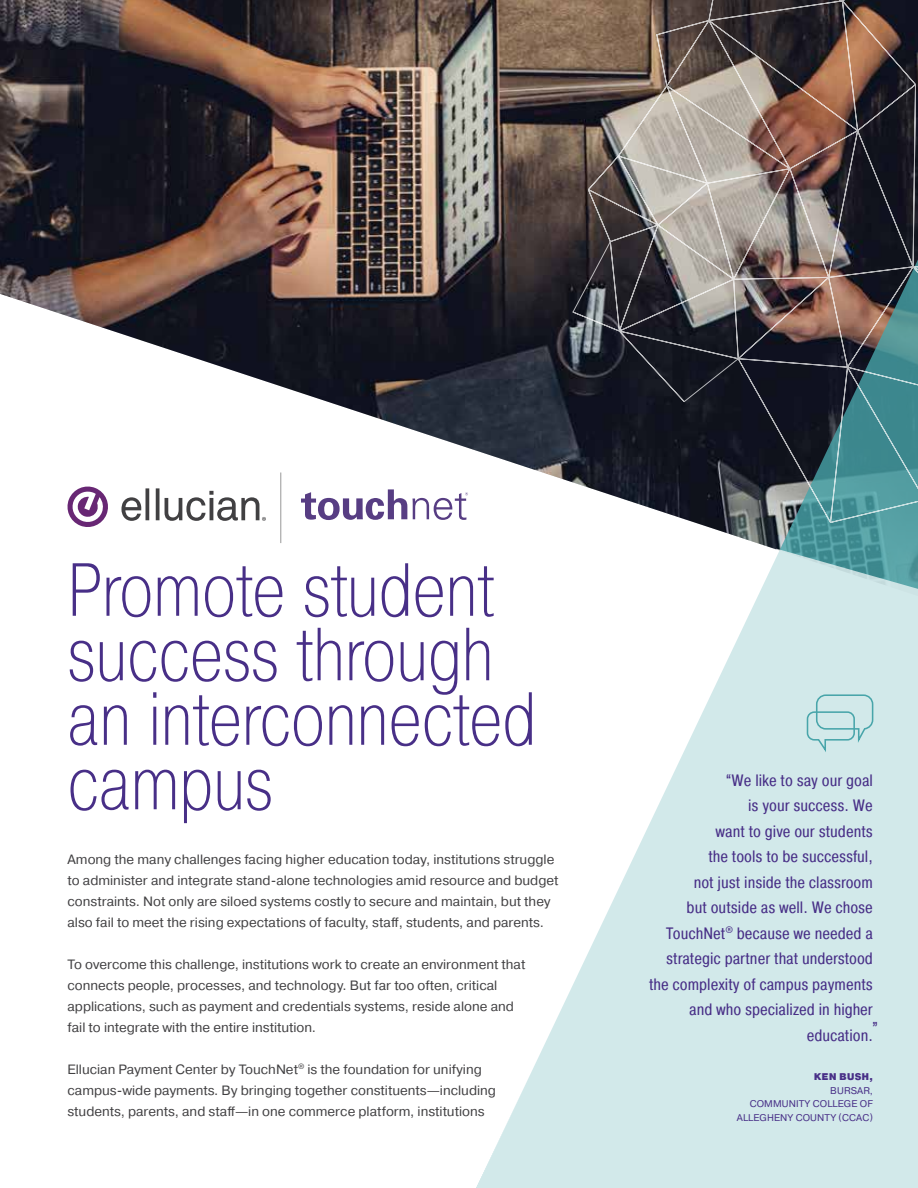
<style>
.page{position:relative;width:918px;height:1188px;background:#fff}
.page>*{position:absolute;margin:0;border:0;box-sizing:border-box;transform-origin:0 0}
.t1{font:200 75px/64.5px "Pragmatica Cond";color:#482f87}
.t2{font:17.25px "Pragmatica Cond";color:#482f87}
.t3{font:16.5px/25.5px "Pragmatica Cond";color:#482f87;text-align:right}
.t4{font:13.5px/21px "Pragmatica";color:#414042}
.t5{font:9.75px/13.5px "Pragmatica";letter-spacing:.01em;color:#482f87;text-align:right}
.t6{font:900 9.75px "Pragmatica";letter-spacing:.01em;color:#482f87}
</style>
<div class="page">
<img style="left:0;top:0;width:572px;height:543px">
<svg style="left:470px;top:231px;width:102px;height:312px"></svg>
<svg style="left:476px;top:623px;width:442px;height:565px;fill:#d2e9ea"></svg>
<svg style="left:65px;top:484px;width:46px;height:46px"></svg>
<svg style="left:121px;top:488px;width:145px;height:33px"></svg>
<svg style="left:301px;top:489px;width:106px;height:31px"></svg>
<svg style="left:413px;top:492px;width:55px;height:28px"></svg>
<hr style="left:281px;top:472px;width:1px;height:71px;background:#404040">
<div style="left:816px;top:694px;width:57px;height:36px;border:2px solid #48a5aa;border-radius:9px"></div>
<svg style="left:806px;top:711px;width:50px;height:44px;background:#bedfe0"></svg>
<img style="left:572px;top:0;width:346px;height:623px">
<h1 class="t1" style="left:68px;top:558px;width:470px">Promote student success through an interconnected campus</h1>
<p class="t4" style="left:68px;top:848px;width:493px">Among the many challenges facing higher education today, institutions struggle to administer and integrate stand-alone technologies amid resource and budget constraints. Not only are siloed systems costly to secure and maintain, but they also fail to meet the rising expectations of faculty, staff, students, and parents.</p>
<p class="t4" style="left:68px;top:953px;width:459px">To overcome this challenge, institutions work to create an environment that connects people, processes, and technology. But far too often, critical applications, such as payment and credentials systems, reside alone and fail to integrate with the entire institution.</p>
<p class="t4" style="left:67px;top:1058px;width:430px">Ellucian Payment Center by TouchNet<sup>®</sup> is the foundation for unifying campus-wide payments. By bringing together constituents—including students, parents, and staff—in one commerce platform, institutions</p>
<p class="t3" style="left:649px;top:767px;width:225px">“We like to say our goal<br>is your success. We<br>want to give our students<br>the tools to be successful,<br>not just inside the classroom<br>but outside as well. We chose<br>TouchNet<sup>®</sup> because we needed a strategic partner that understood the complexity of campus payments and who specialized in higher education.</p>
<p class="t6" style="left:814px;top:1070px;width:60px">KEN BUSH,</p>
<p class="t5" style="left:737px;top:1083px;width:138px">BURSAR,<br>COMMUNITY COLLEGE OF<br>ALLEGHENY COUNTY (CCAC)</p>
<p class="t2" style="left:872px;top:1017px;width:7px">”</p>
</div>
